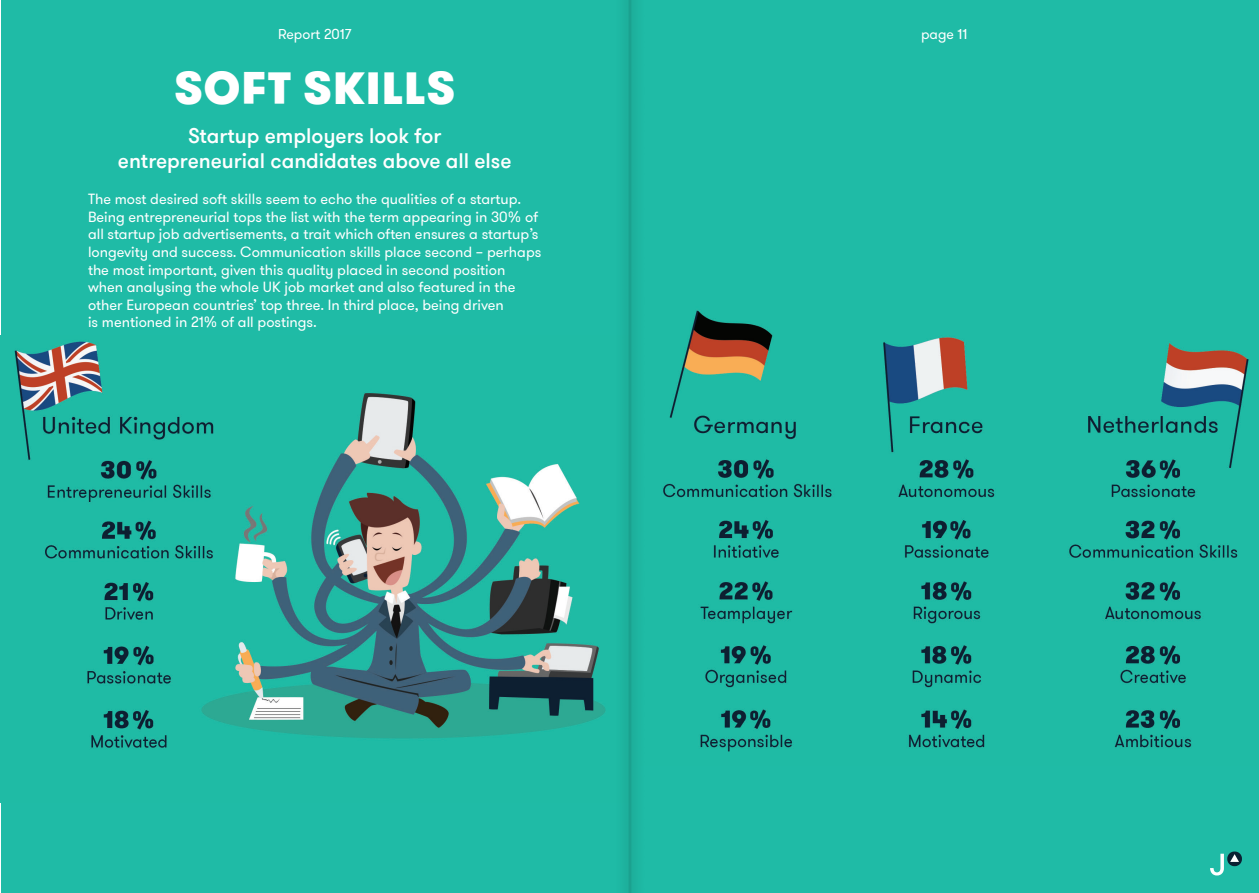
<style>
.page{position:relative;width:1259px;height:893px;background:#fff}
.page>*{position:absolute;margin:0;border:0;box-sizing:border-box;transform-origin:0 0}
.t1{font:900 45px "GT Walsheim";letter-spacing:.02em;color:#fff}
.t2{font:500 21px "GT Walsheim";color:#fff}
.t3{font:14.7px/17.7px "GT Walsheim";color:#fff}
.t4{font:14.25px "GT Walsheim";color:#fff}
</style>
<div class="page">
<div style="left:609px;top:0;width:650px;height:893px;background:#1fbba6"></div>
<img style="left:663px;top:310px;width:586px;height:442px">
<div style="left:1px;top:0;width:628px;height:893px;background:#1fbba6"></div>
<img style="left:0;top:336px;width:605px;height:467px">
<svg style="left:1210px;top:851px;width:32px;height:24px"></svg>
<p class="t4" style="left:278px;top:26px;width:75px">Report 2017</p>
<p class="t1" style="left:174px;top:58px;width:283px">SOFT SKILLS</p>
<p class="t2" style="left:188px;top:122px;width:255px">Startup employers look for</p>
<p class="t2" style="left:118px;top:147px;width:395px">entrepreneurial candidates above all else</p>
<p class="t3" style="left:88px;top:190px;width:455px">The most desired soft skills seem to echo the qualities of a startup.<br>Being entrepreneurial tops the list with the term appearing in 30% of all startup job advertisements, a trait which often ensures a startup’s longevity and success. Communication skills place second – perhaps the most important, given this quality placed in second position when analysing the whole UK job market and also featured in the other European countries’ top three. In third place, being driven</p>
<p class="t3" style="left:88px;top:314px;width:230px">is mentioned in 21% of all postings.</p>
<p class="t4" style="left:919px;top:26px;width:52px">Seite XX</p>
<p class="t4" style="left:921px;top:26px;width:48px">page 11</p>
</div>
